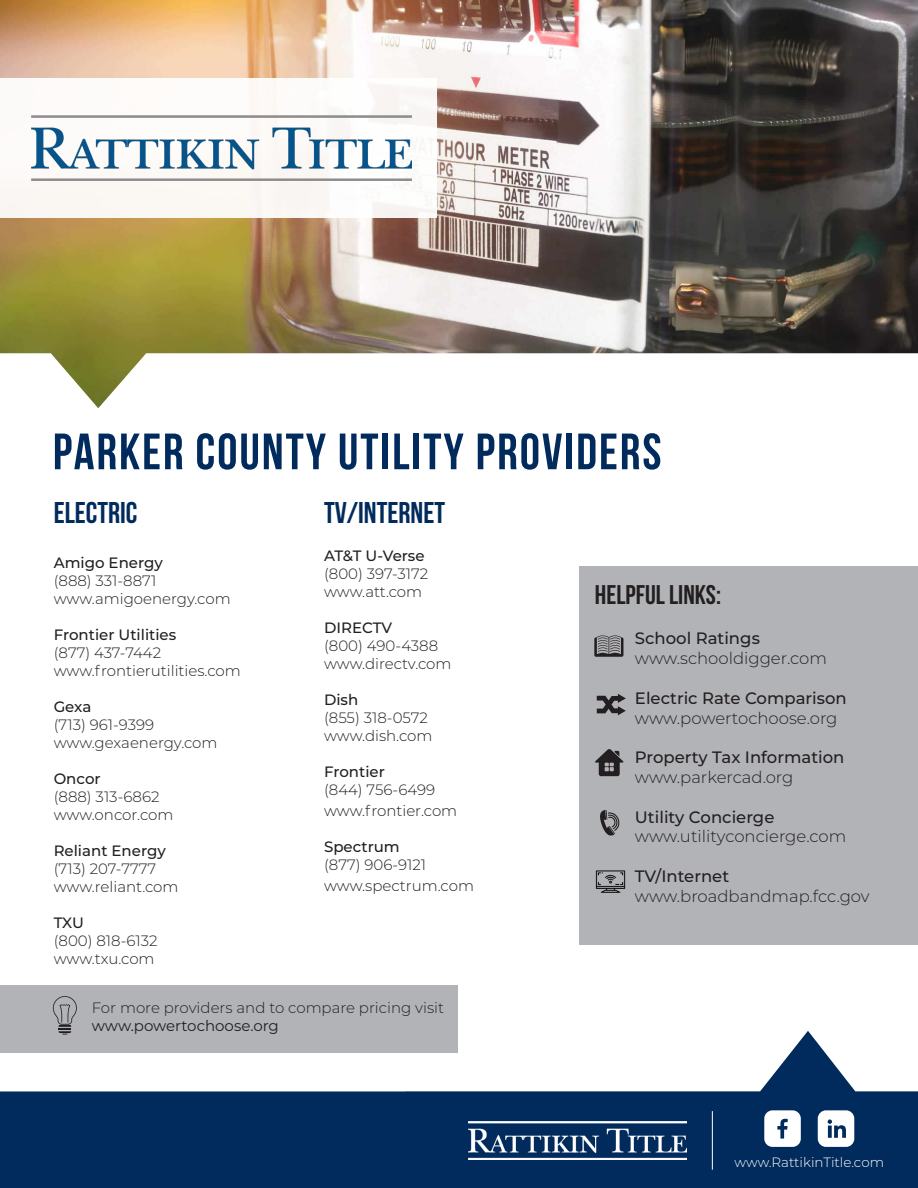
<style>
.page{position:relative;width:918px;height:1188px;background:#fff}
.page>*{position:absolute;margin:0;border:0;box-sizing:border-box;transform-origin:0 0}
.t1{font:700 51px "Bebas Neue";letter-spacing:.04em;color:#002b5c}
.t2{font:700 30px "Bebas Neue";color:#002b5c}
.t3{font:700 27px "Bebas Neue";color:#231f20}
.t4{font:300 16.5px "Montserrat";color:#231f20}
.t5{font:500 16.5px "Montserrat";color:#231f20}
.t6{font:300 15px/18px "Montserrat";color:#231f20}
.t7{font:500 15px "Montserrat";color:#231f20}
.t8{font:15px "Montserrat";color:#231f20}
.t9{font:300 13.5px "Montserrat";color:#fff}
</style>
<div class="page">
<svg style="left:0;top:1031px;width:918px;height:157px"></svg>
<img style="left:0;top:0;width:918px;height:408px">
<div style="left:580px;top:566px;width:338px;height:379px;background:#b2b3b7"></div>
<svg style="left:595px;top:749px;width:29px;height:27px"></svg>
<svg style="left:594px;top:635px;width:29px;height:22px"></svg>
<svg style="left:597px;top:694px;width:29px;height:21px"></svg>
<svg style="left:600px;top:810px;width:20px;height:26px"></svg>
<div style="left:0;top:986px;width:458px;height:67px;background:#b2b3b7"></div>
<svg style="left:53px;top:996px;width:24px;height:39px"></svg>
<div style="left:0;top:78px;width:437px;height:140px;background:#fff"></div>
<img style="left:32px;top:115px;width:380px;height:65px">
<img style="left:596px;top:870px;width:30px;height:23px">
<div style="left:405px;top:1092px;width:513px;height:96px;background:#002b5c"></div>
<div style="left:764px;top:1110px;width:37px;height:37px;background:#fff;border-radius:8px"></div>
<svg style="left:777px;top:1119px;width:11px;height:20px"></svg>
<div style="left:818px;top:1110px;width:36px;height:37px;background:#fff;border-radius:8px"></div>
<svg style="left:827px;top:1119px;width:19px;height:19px"></svg>
<img style="left:468px;top:1121px;width:219px;height:38px">
<hr style="left:712px;top:1111px;width:1px;height:59px;background:#fff">
<h1 class="t1" style="left:53px;top:424px;width:610px">PARKER COUNTY UTILITY PROVIDERS</h1>
<h2 class="t2" style="left:54px;top:496px;width:85px">ELECTRIC</h2>
<p class="t7" style="left:54px;top:552px;width:111px">Amigo Energy</p>
<p class="t6" style="left:54px;top:571px;width:179px">(888) 331-8871 www.amigoenergy.com</p>
<p class="t7" style="left:54px;top:624px;width:124px">Frontier Utilities</p>
<p class="t6" style="left:54px;top:643px;width:189px">(877) 437-7442 www.frontierutilities.com</p>
<p class="t7" style="left:54px;top:696px;width:39px">Gexa</p>
<p class="t6" style="left:54px;top:715px;width:165px">(713) 961-9399 www.gexaenergy.com</p>
<p class="t7" style="left:54px;top:768px;width:48px">Oncor</p>
<p class="t6" style="left:54px;top:787px;width:121px">(888) 313-6862 www.oncor.com</p>
<p class="t7" style="left:54px;top:840px;width:114px">Reliant Energy</p>
<p class="t6" style="left:54px;top:859px;width:126px">(713) 207-7777 www.reliant.com</p>
<p class="t7" style="left:54px;top:912px;width:32px">TXU</p>
<p class="t6" style="left:54px;top:931px;width:105px">(800) 818-6132 www.txu.com</p>
<h2 class="t2" style="left:324px;top:496px;width:122px">TV/INTERNET</h2>
<p class="t7" style="left:324px;top:546px;width:102px">AT&amp;T U-Verse</p>
<p class="t6" style="left:324px;top:565px;width:106px">(800) 397-3172 www.att.com</p>
<p class="t7" style="left:324px;top:618px;width:70px">DIRECTV</p>
<p class="t6" style="left:324px;top:637px;width:129px">(800) 490-4388 www.directv.com</p>
<p class="t7" style="left:324px;top:690px;width:36px">Dish</p>
<p class="t6" style="left:324px;top:709px;width:110px">(855) 318-0572 www.dish.com</p>
<p class="t7" style="left:324px;top:762px;width:62px">Frontier</p>
<p class="t6" style="left:324px;top:779px;width:135px;line-height:20.7px">(844) 756-6499 www.frontier.com</p>
<p class="t7" style="left:324px;top:836px;width:77px">Spectrum</p>
<p class="t6" style="left:324px;top:854px;width:151px;line-height:20.7px">(877) 906-9121 www.spectrum.com</p>
<p class="t6" style="left:92px;top:998px;width:354px">For more providers and to compare pricing visit</p>
<p class="t8" style="left:92px;top:1016px;width:189px">www.powertochoose.org</p>
<h3 class="t3" style="left:595px;top:580px;width:128px">HELPFUL LINKS:</h3>
<p class="t5" style="left:635px;top:627px;width:126px">School Ratings</p>
<p class="t4" style="left:635px;top:647px;width:194px">www.schooldigger.com</p>
<p class="t5" style="left:635px;top:686px;width:213px">Electric Rate Comparison</p>
<p class="t4" style="left:635px;top:707px;width:204px">www.powertochoose.org</p>
<p class="t5" style="left:635px;top:746px;width:211px">Property Tax Information</p>
<p class="t4" style="left:635px;top:766px;width:160px">www.parkercad.org</p>
<p class="t5" style="left:635px;top:805px;width:141px">Utility Concierge</p>
<p class="t4" style="left:635px;top:825px;width:213px">www.utilityconcierge.com</p>
<p class="t5" style="left:635px;top:865px;width:96px">TV/Internet</p>
<p class="t4" style="left:635px;top:885px;width:236px">www.broadbandmap.fcc.gov</p>
<p class="t9" style="left:757px;top:1152px;width:117px">.Rattik nTitle.com</p>
<p class="t9" style="left:723px;top:1153px;width:163px">wwww.RattikinTitle.com</p>
</div>
